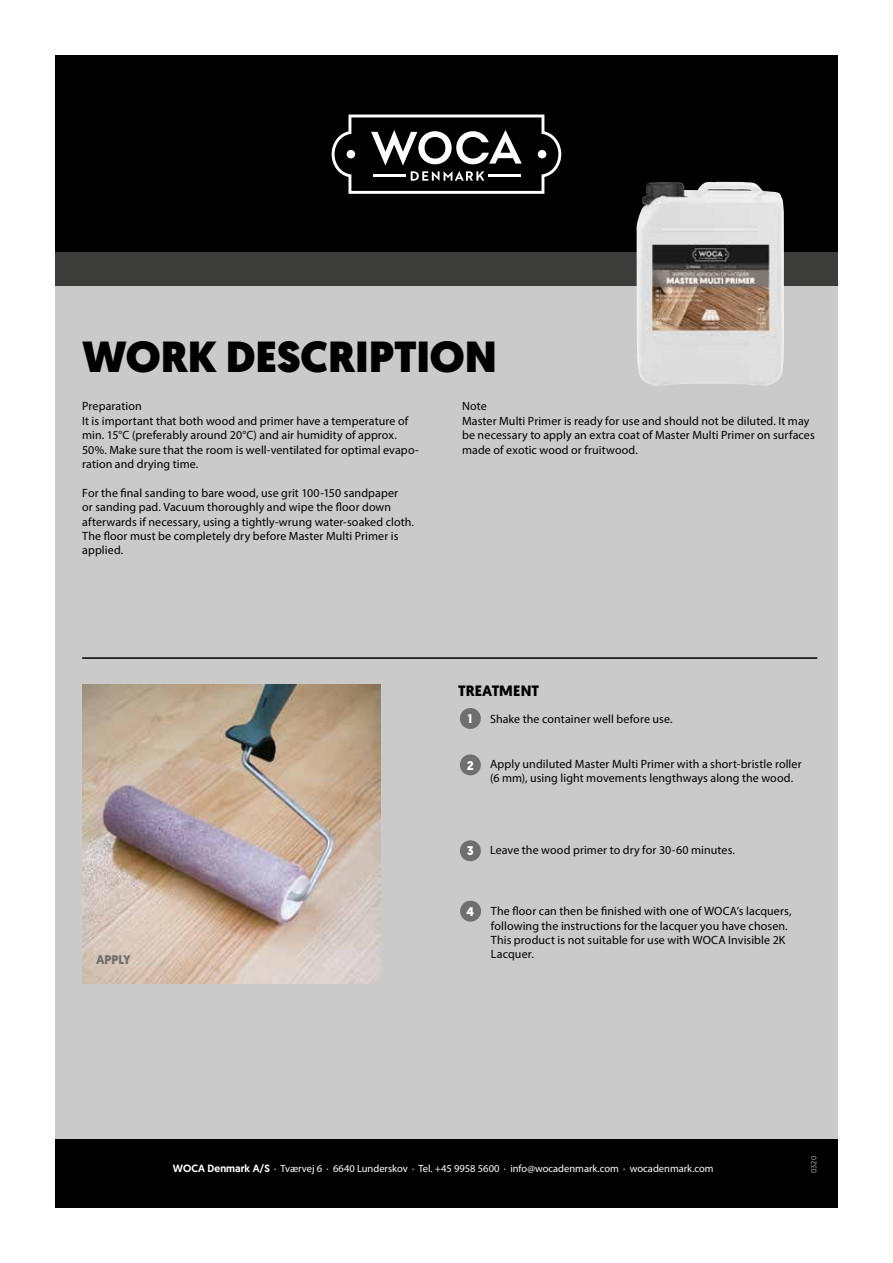
<style>
.page{position:relative;width:893px;height:1263px;background:#fff}
.page>*{position:absolute;margin:0;border:0;box-sizing:border-box;transform-origin:0 0}
.t1{font:900 43.5px "Geomanist";color:#000}
.t2{font:700 15px "Geomanist";color:#000}
.t3{font:700 12.45px "Geomanist";color:#706f6f}
.t4{font:700 12.45px "Geomanist";color:#fff}
.t5{font:12px/14.4px "Myriad Pro";letter-spacing:.01em;color:#000}
.t6{font:10.5px "Myriad Pro";color:#fff}
.t7{font:8.25px "Myriad Pro";color:#9d9d9c}
.s1{font-family:"Geomanist";font-weight:500}
</style>
<div class="page">
<div style="left:55px;top:140px;width:783px;height:1068px;background:#cacaca"></div>
<div style="left:55px;top:251px;width:783px;height:35px;background:#3c3c3b"></div>
<div style="left:55px;top:55px;width:783px;height:197px;background:#000"></div>
<svg style="left:332px;top:115px;width:229px;height:79px;background:#3a3a3a"></svg>
<div style="left:55px;top:1140px;width:783px;height:68px;background:#000"></div>
<hr style="left:82px;top:657px;width:735px;height:2px;background:#000">
<div style="left:460px;top:708px;width:21px;height:21px;background:#706f6f;border-radius:50%"></div>
<div style="left:460px;top:754px;width:21px;height:21px;background:#706f6f;border-radius:50%"></div>
<div style="left:460px;top:840px;width:21px;height:21px;background:#706f6f;border-radius:50%"></div>
<img style="left:636px;top:182px;width:148px;height:204px">
<div style="left:460px;top:901px;width:21px;height:21px;background:#706f6f;border-radius:50%"></div>
<img style="left:82px;top:685px;width:299px;height:298px">
<h1 class="t1" style="left:82px;top:327px;width:416px">WORK DESCRIPTION</h1>
<p class="t5" style="left:82px;top:399px;width:338px">Preparation<br>It is important that both wood and primer have a temperature of min. 15°C (preferably around 20°C) and air humidity of approx.<br>50%. Make sure that the room is well-ventilated for optimal evapo&shy;ration and drying time.</p>
<p class="t5" style="left:82px;top:485px;width:333px">For the final sanding to bare wood, use grit 100-150 sandpaper<br>or sanding pad. Vacuum thoroughly and wipe the floor down afterwards if necessary, using a tightly-wrung water-soaked cloth.<br>The floor must be completely dry before Master Multi Primer is applied.</p>
<p class="t5" style="left:462px;top:399px;width:354px">Note<br>Master Multi Primer is ready for use and should not be diluted. It may be necessary to apply an extra coat of Master Multi Primer on surfaces made of exotic wood or fruitwood.</p>
<p class="t3" style="left:96px;top:951px;width:36px">APPLY</p>
<p class="t2" style="left:458px;top:681px;width:82px">TREATMENT</p>
<p class="t4" style="left:468px;top:710px;width:6px">1</p>
<p class="t4" style="left:467px;top:757px;width:8px">2</p>
<p class="t5" style="left:490px;top:711px;width:184px">Shake the container well before use.</p>
<p class="t5" style="left:490px;top:757px;width:313px">Apply undiluted Master Multi Primer with a short-bristle roller (6 mm), using light movements lengthways along the wood.</p>
<p class="t4" style="left:467px;top:843px;width:8px">3</p>
<p class="t5" style="left:490px;top:843px;width:246px">Leave the wood primer to dry for 30-60 minutes.</p>
<p class="t4" style="left:467px;top:903px;width:9px">4</p>
<p class="t5" style="left:491px;top:904px;width:302px">The floor can then be finished with one of WOCA’s lacquers, following the instructions for the lacquer you have chosen.<br>This product is not suitable for use with WOCA Invisible 2K Lacquer.</p>
<p class="t6" style="left:173px;top:1162px;width:542px"><span class="s1">WOCA Denmark A/S</span> · Tværvej 6 · 6640 Lunderskov · Tel. +45 9958 5600 · info@wocadenmark.com · wocadenmark.com</p>
<p class="t7" style="left:809px;top:1173px;width:18px;rotate:-90deg">0320</p>
</div>
